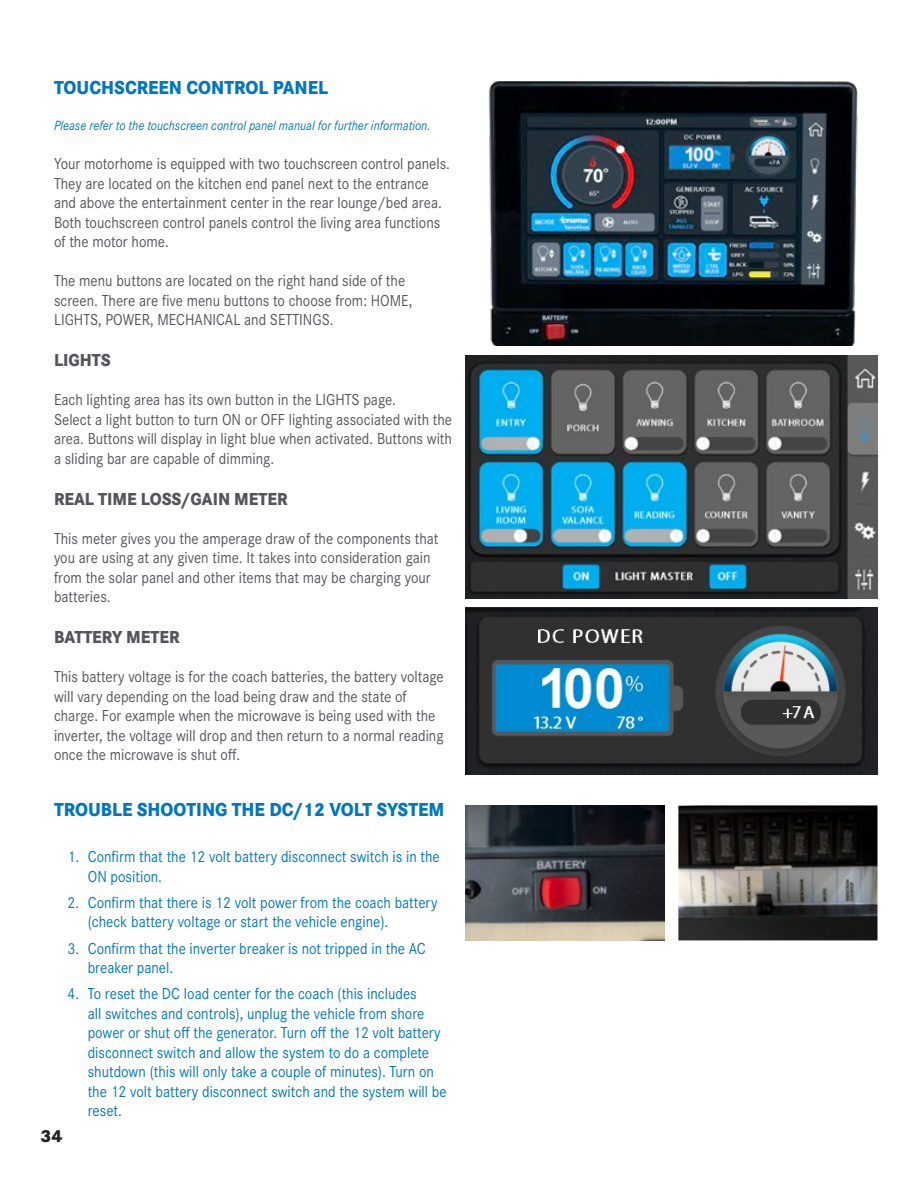
<style>
.page{position:relative;width:918px;height:1188px;background:#fff}
.page>*{position:absolute;margin:0;border:0;box-sizing:border-box;transform-origin:0 0}
.Indented_Body{font:800 19.5px "Corporate S Pro";color:#0077bf;scale:.9 1}
.Indented_Body-2{font:800 18px "Corporate S Pro";color:#54555a;scale:.9 1}
.t1{font:800 18px "Corporate S Pro";color:#231f20}
.Indented_Body-3{font:16.5px/19.5px "Corporate S Pro";color:#54555a;scale:.9 1}
.t2{font:16.5px/19.5px "Corporate S Pro";color:#0077bf;scale:.9 1}
.Indented_Body-4{font:italic 13.8px "Corporate S Pro";color:#0077bf;scale:.9 1}
</style>
<div class="page">
<img style="left:678px;top:805px;width:200px;height:135px">
<img style="left:466px;top:805px;width:199px;height:135px">
<img style="left:488px;top:82px;width:370px;height:263px">
<img style="left:466px;top:355px;width:412px;height:243px">
<img style="left:466px;top:608px;width:412px;height:167px">
<p class="Indented_Body" style="left:54px;top:72px;width:306px">TOUCHSCREEN CONTROL PANEL</p>
<p class="Indented_Body-4" style="left:54px;top:115px;width:420px">Please refer to the touchscreen control panel manual for further information.</p>
<p class="Indented_Body-3" style="left:54px;top:153px;width:442px">Your motorhome is equipped with two touchscreen control panels.<br>They are located on the kitchen end panel next to the entrance and above the entertainment center in the rear lounge/bed area.<br>Both touchscreen control panels control the living area functions of the motor home.</p>
<p class="Indented_Body-3" style="left:54px;top:270px;width:400px">The menu buttons are located on the right hand side of the screen. There are five menu buttons to choose from: HOME,<br>LIGHTS, POWER, MECHANICAL and SETTINGS.</p>
<p class="Indented_Body-2" style="left:54px;top:346px;width:64px">LIGHTS</p>
<p class="Indented_Body-3" style="left:54px;top:389px;width:382px">Each lighting area has its own button in the LIGHTS page.</p>
<p class="Indented_Body-3" style="left:54px;top:408px;width:444px;text-align:justify">Select a light button to turn ON or OFF lighting associated with the area. Buttons will display in light blue when activated. Buttons with a sliding bar are capable of dimming.</p>
<p class="Indented_Body-2" style="left:54px;top:484px;width:261px">REAL TIME LOSS/GAIN METER</p>
<p class="Indented_Body-3" style="left:54px;top:527px;width:429px">This meter gives you the amperage draw of the components that you are using at any given time. It takes into consideration gain from the solar panel and other items that may be charging your batteries.</p>
<p class="Indented_Body-2" style="left:54px;top:623px;width:141px">BATTERY METER</p>
<p class="Indented_Body-3" style="left:54px;top:666px;width:435px">This battery voltage is for the coach batteries, the battery voltage will vary depending on the load being draw and the state of charge. For example when the microwave is being used with the inverter, the voltage will drop and then return to a normal reading once the microwave is shut off.</p>
<p class="Indented_Body" style="left:54px;top:794px;width:435px">TROUBLE SHOOTING THE DC/12 VOLT SYSTEM</p>
<p class="t2" style="left:88px;top:846px;width:393px;text-indent:-20px">1. Confirm that the 12 volt battery disconnect switch is in the<br>ON position.</p>
<p class="t2" style="left:88px;top:891px;width:390px;text-indent:-20px">2. Confirm that there is 12 volt power from the coach battery (check battery voltage or start the vehicle engine).</p>
<p class="t2" style="left:88px;top:937px;width:377px;text-indent:-20px">3. Confirm that the inverter breaker is not tripped in the AC breaker panel.</p>
<p class="t2" style="left:88px;top:983px;width:400px;text-indent:-20px">4. To reset the DC load center for the coach (this includes<br>all switches and controls), unplug the vehicle from shore power or shut off the generator. Turn off the 12 volt battery disconnect switch and allow the system to do a complete shutdown (this will only take a couple of minutes). Turn on the 12 volt battery disconnect switch and the system will be reset.</p>
<p class="t1" style="left:40px;top:1121px;width:24px">34</p>
</div>
